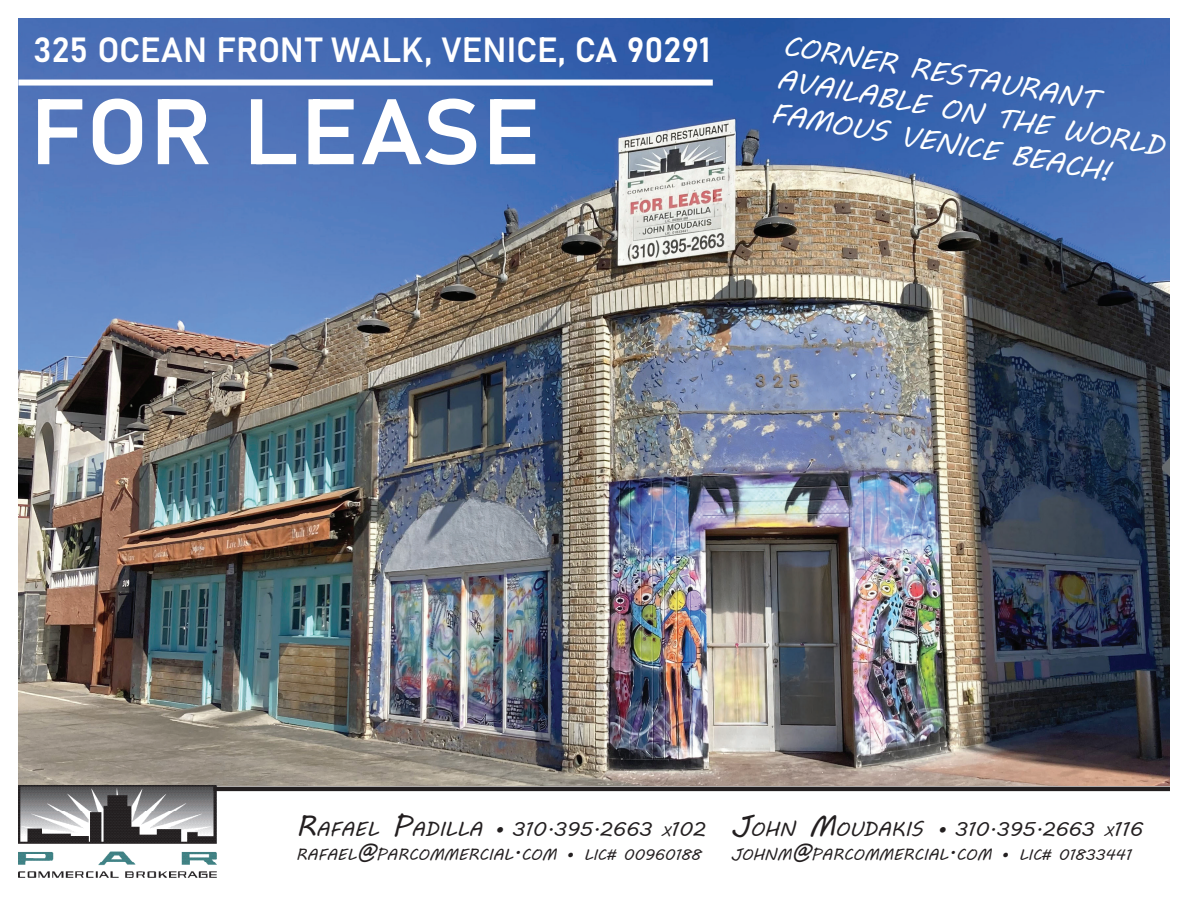
<style>
.page{position:relative;width:1188px;height:918px;background:#fff}
.page>*{position:absolute;margin:0;border:0;box-sizing:border-box;transform-origin:0 0}
.t1{font:91.5px "Bahnschrift";letter-spacing:.015em;color:#fff;scale:1.06 1}
.t2{font:34.5px "Bahnschrift";color:#fff}
.t3{font:28.5px/34.2px "MV Boli";color:#fff}
.t4{font:19.5px "MV Boli";color:#231f20}
.t5{font:15.75px "MV Boli";color:#231f20}
.s1{font-size:28.5px}
.s2{font-size:19.95px}
.s3{font-size:24px}
.s4{font-size:13.65px}
.s5{font-size:22.5px}
.s6{font-size:19.5px}
.s7{font-size:15px}
</style>
<div class="page">
<img style="left:18px;top:18px;width:1152px;height:768px">
<div style="left:18px;top:80px;width:695px;height:6px;background:#fff"></div>
<img style="left:18px;top:786px;width:199px;height:92px">
<hr style="left:213px;top:787px;width:957px;height:4px;background:#231f20">
<h2 class="t2" style="left:33px;top:24px;width:679px">325 OCEAN FRONT WALK, VENICE, CA 90291</h2>
<h3 class="t3" style="left:786px;top:28px;width:394px;rotate:10deg">CORNER RESTAURANT<br>AVAILABLE ON THE WORLD<br>FAMOUS VENICE BEACH!</h3>
<h1 class="t1" style="left:30px;top:63px;width:483px">FOR LEASE</h1>
<p class="t4" style="left:296px;top:816px;width:412px"><span class="s1">R</span><span class="s2">AFAEL</span> <span class="s1">P</span><span class="s2">ADILLA</span> <span class="s3">•</span> 310.395.2663 <span class="s4">X</span>102</p>
<p class="t5" style="left:296px;top:844px;width:407px">RAFAEL<span class="s5">@</span>PARCOMMERCIAL<span class="s5">.</span>COM <span class="s6">•</span> <span class="s7">LIC#</span> <span class="s7">00960188</span></p>
<p class="t4" style="left:731px;top:816px;width:413px"><span class="s1">J</span><span class="s2">OHN</span> <span class="s1">M</span><span class="s2">OUDAKIS</span> <span class="s3">•</span> 310.395.2663 <span class="s4">X</span>116</p>
<p class="t5" style="left:731px;top:844px;width:403px">JOHNM<span class="s5">@</span>PARCOMMERCIAL<span class="s5">.</span>COM <span class="s6">•</span> <span class="s7">LIC#</span> <span class="s7">01833441</span></p>
</div>
